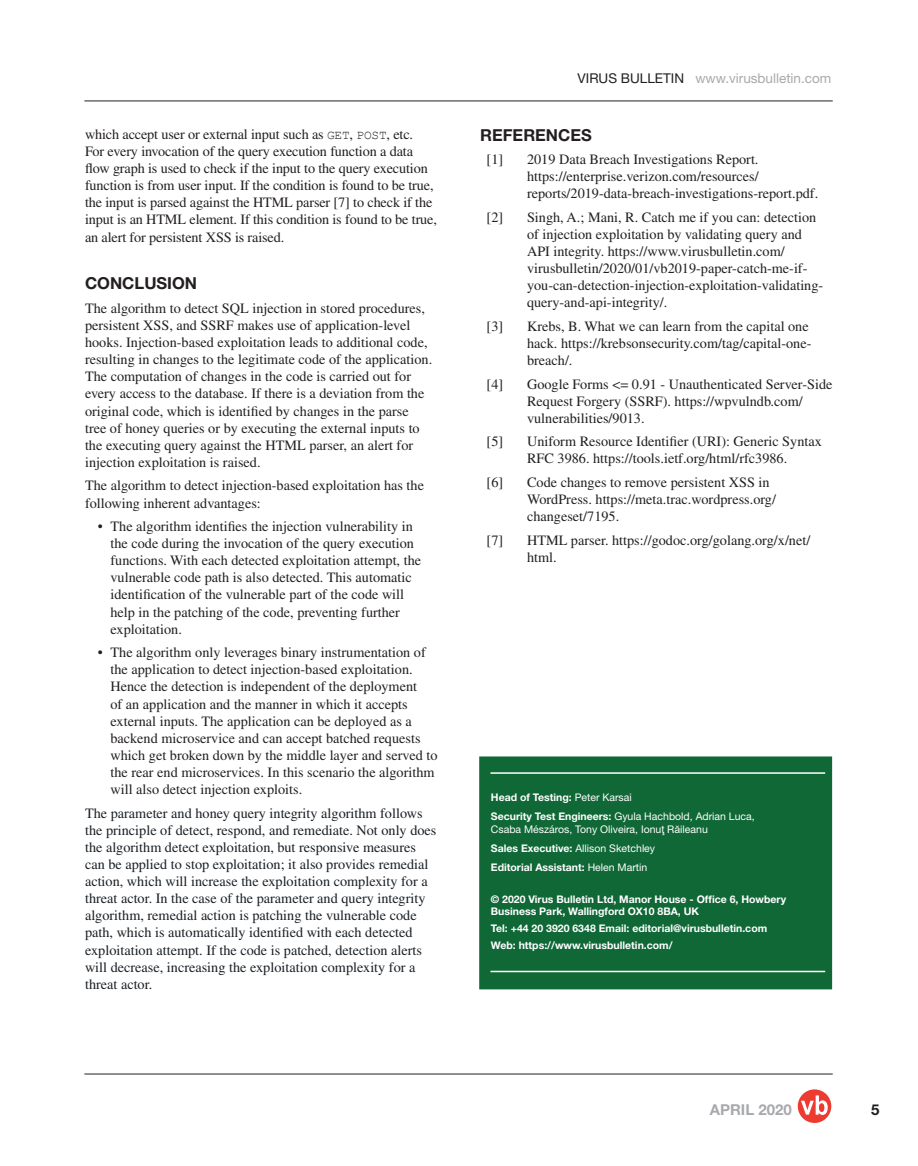
<style>
.page{position:relative;width:918px;height:1166px;background:#fff}
.page>*{position:absolute;margin:0;border:0;box-sizing:border-box;transform-origin:0 0}
.t1{font:700 16.5px "Helvetica Neue";color:#231f20}
.t2{font:700 15px "Helvetica Neue";color:#a8a9ad}
.t3{font:700 15px "Helvetica Neue";color:#231f20}
.t4{font:14.25px/17.1px "Times";color:#231f20}
.t5{font:14.25px/17.1px "Times";color:#1a2026}
.t6{font:13.5px "Helvetica Neue";color:#a8a9ad}
.t7{font:700 10.5px/19px "Helvetica Neue";color:#fff}
.t8{font:10.5px/19px "Helvetica Neue";color:#fff}
.s1{font-family:"Courier New";font-size:12.75px}
.s2{color:#231f20}
.s3{font-weight:400}
.s4{font-family:"Arial"}
.s5{font-weight:700}
</style>
<div class="page">
<div style="left:798px;top:1089px;width:33px;height:33px;background:#ee3b32;border-radius:50%"></div>
<svg style="left:801px;top:1095px;width:27px;height:19px"></svg>
<hr style="left:84px;top:1073px;width:749px;height:1px;background:#231f20">
<hr style="left:84px;top:101px;width:749px;height:1px;background:#231f20">
<div style="left:480px;top:757px;width:351px;height:231px;background:#0f6836"></div>
<div style="left:479px;top:756px;width:353px;height:233px;border:2px solid #0f6836"></div>
<hr style="left:490px;top:970px;width:335px;height:1px;background:#fff">
<hr style="left:490px;top:772px;width:335px;height:1px;background:#fff">
<p class="t4" style="left:85px;top:127px;width:354px">which accept user or external input such as <span class="s1">GET</span>, <span class="s1">POST</span>, etc.<br>For every invocation of the query execution function a data flow graph is used to check if the input to the query execution function is from user input. If the condition is found to be true, the input is parsed against the HTML parser [7] to check if the input is an HTML element. If this condition is found to be true, an alert for persistent XSS is raised.</p>
<p class="t1" style="left:85px;top:277px;width:114px">CONCL USION</p>
<p class="t4" style="left:85px;top:301px;width:349px">The algorithm to detect SQL injection in stored procedures, persistent XSS, and SSRF makes use of application-level hooks. Injection-based exploitation leads to additional code, resulting in changes to the legitimate code of the application.<br>The computation of changes in the code is carried out for every access to the database. If there is a deviation from the original code, which is identified by changes in the parse tree of honey queries or by executing the external inputs to the executing query against the HTML parser, an alert for injection exploitation is raised.</p>
<p class="t4" style="left:85px;top:478px;width:340px">The algorithm to detect injection-based exploitation has the following inherent advantages:</p>
<p class="t4" style="left:111px;top:519px;width:312px;text-indent:-13px">• The algorithm identifies the injection vulnerability in the code during the invocation of the query execution functions. With each detected exploitation attempt, the vulnerable code path is also detected. This automatic identification of the vulnerable part of the code will help in the patching of the code, preventing further exploitation.</p>
<p class="t4" style="left:111px;top:645px;width:328px;text-indent:-13px">• The algorithm only leverages binary instrumentation of the application to detect injection-based exploitation.<br>Hence the detection is independent of the deployment<br>of an application and the manner in which it accepts external inputs. The application can be deployed as a backend microservice and can accept batched requests which get broken down by the middle layer and served to the rear end microservices. In this scenario the algorithm will also detect injection exploits.</p>
<p class="t5" style="left:85px;top:805px;width:353px">The parameter and honey query integrity algorithm follows the principle of detect, respond, and remediate. Not only does the algorithm detect exploitation, but responsive measures can be applied to stop exploitation; it also provides remedial action, which will increase the exploitation complexity for a threat actor. In the case of the parameter and query integrity algorithm, remedial action is patching the vulnerable code path, which is automatically identified with each detected exploitation attempt. If the code is patched, detection alerts will decrease, increasing the exploitation complexity for a threat actor.</p>
<p class="t6" style="left:578px;top:73px;width:255px"><span class="s2">VIRUS BULLETIN</span> www.virusbulletin.com</p>
<p class="t1" style="left:480px;top:129px;width:113px">REFERENCE S</p>
<p class="t4" style="left:487px;top:152px;width:18px">[1]</p>
<p class="t4" style="left:527px;top:152px;width:293px">2019 Data Breach Investigations Report. https://enterprise.verizon.com/resources/ reports/2019-data-breach-investigations-report.pdf.</p>
<p class="t4" style="left:487px;top:210px;width:18px">[2]</p>
<p class="t4" style="left:527px;top:210px;width:298px">Singh, A.; Mani, R. Catch me if you can: detection of injection exploitation by validating query and API integrity. https://www.virusbulletin.com/ virusbulletin/2020/01/vb2019-paper-catch-me-if&shy;you-can-detection-injection-exploitation-validating&shy;query-and-api-integrity/.</p>
<p class="t4" style="left:487px;top:319px;width:18px">[3]</p>
<p class="t4" style="left:527px;top:319px;width:286px">Krebs, B. What we can learn from the capital one hack. https://krebsonsecurity.com/tag/capital-one&shy;breach/.</p>
<p class="t4" style="left:487px;top:376px;width:18px">[4]</p>
<p class="t4" style="left:527px;top:376px;width:307px">Google Forms &lt;= 0.91 - Unauthenticated Server-Side<br>Request Forgery (SSRF). https://wpvulndb.com/ vulnerabilities/9013.</p>
<p class="t4" style="left:487px;top:434px;width:18px">[5]</p>
<p class="t4" style="left:527px;top:434px;width:296px">Uniform Resource Identifier (URI): Generic Syntax<br>RFC 3986. https://tools.ietf.org/html/rfc3986.</p>
<p class="t4" style="left:487px;top:475px;width:18px">[6]</p>
<p class="t4" style="left:527px;top:475px;width:250px">Code changes to remove persistent XSS in<br>WordPress. https://meta.trac.wordpress.org/ changeset/7195.</p>
<p class="t4" style="left:487px;top:532px;width:18px">[7]</p>
<p class="t4" style="left:527px;top:532px;width:285px">HTML parser. https://godoc.org/golang.org/x/net/ html.</p>
<p class="t7" style="left:491px;top:788px;width:265px">Head of Testing: <span class="s3">Peter Karsai<br></span>Security Test Engineers: <span class="s3">Gyula Hachbold, Adrian Luca,</span></p>
<p class="t8" style="left:491px;top:820px;width:219px">Csaba Mészáros, Tony Oliveira, Ionu<span class="s4">ţ</span> R<span class="s4">ă</span>ileanu<br><span class="s5">Sales Executive:</span> Allison Sketchley<br><span class="s5">Editorial Assistant:</span> Helen Martin</p>
<p class="t7" style="left:491px;top:893px;width:297px;line-height:12.6px">© 2020 Virus Bulletin Ltd, Manor House - Office 6, Howbery<br>Business Park, Wallingford OX10 8BA, UK</p>
<p class="t7" style="left:491px;top:920px;width:278px;line-height:16.8px">Tel: +44 20 3920 6348 Email: editorial@virusbulletin.com<br>Web: https://www.virusbulletin.com/</p>
<p class="t2" style="left:710px;top:1103px;width:83px">APRIL 2020</p>
<p class="t3" style="left:871px;top:1103px;width:10px">5</p>
</div>
